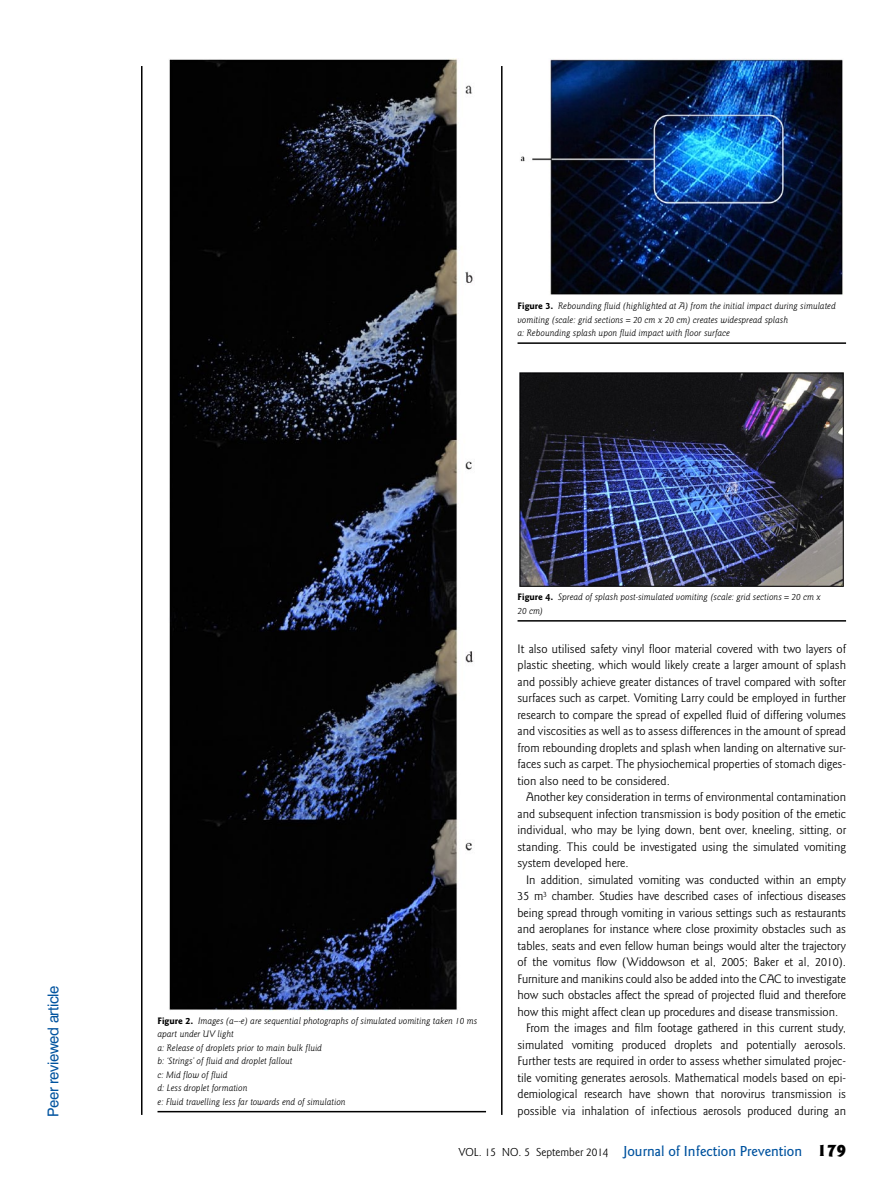
<style>
.page{position:relative;width:893px;height:1191px;background:#fff}
.page>*{position:absolute;margin:0;border:0;box-sizing:border-box;transform-origin:0 0}
.t1{font:500 15px "Goudy Sans Std";color:#00539f}
.t2{font:15px "Swiss 721 BT";letter-spacing:-.025em;color:#00539f}
.t3{font:12.75px/16.5px "Goudy Sans Std";letter-spacing:-.005em;color:#000;text-align:justify}
.t4{font:italic 9.75px/13.5px "Goudy Sans Std";color:#000}
.s1{font-weight:700;font-style:normal}
.s2{font-weight:400;font-size:12px;color:#000}
.s3{font-weight:900;font-size:18px;color:#000}
</style>
<div class="page">
<hr style="left:501px;top:66px;width:1px;height:1049px;background:#000">
<hr style="left:141px;top:66px;width:1px;height:1049px;background:#000">
<hr style="left:158px;top:1110px;width:328px;height:2px;background:#000">
<img style="left:169px;top:59px;width:305px;height:951px">
<hr style="left:518px;top:342px;width:328px;height:2px;background:#000">
<img style="left:520px;top:59px;width:323px;height:236px">
<hr style="left:518px;top:620px;width:328px;height:1px;background:#000">
<img style="left:520px;top:372px;width:324px;height:215px">
<p class="t4" style="left:518px;top:299px;width:320px"><span class="s1">Figure 3.</span> Rebounding fluid (highlighted at A) from the initial impact during simulated vomiting (scale: grid sections = 20 cm x 20 cm) creates widespread splash<br>a: Rebounding splash upon fluid impact with floor surface</p>
<p class="t2" style="left:44px;top:1116px;width:133px;rotate:-90deg">Peer reviewed article</p>
<p class="t4" style="left:158px;top:1013px;width:321px"><span class="s1">Figure 2.</span> Images (a–-e) are sequential photographs of simulated vomiting taken 10 ms apart under UV light<br>a: Release of droplets prior to main bulk fluid<br>b: ‘Strings’ of fluid and droplet fallout<br>c: Mid flow of fluid<br>d: Less droplet formation<br>e: Fluid travelling less far towards end of simulation</p>
<p class="t4" style="left:518px;top:590px;width:305px"><span class="s1">Figure 4.</span> Spread of splash post-simulated vomiting (scale: grid sections = 20 cm x<br>20 cm)</p>
<p class="t3" style="left:518px;top:640px;width:330px">It also utilised safety vinyl floor material covered with two layers of plastic sheeting, which would likely create a larger amount of splash and possibly achieve greater distances of travel compared with softer surfaces such as carpet. Vomiting Larry could be employed in further research to compare the spread of expelled fluid of differing volumes and viscosities as well as to assess differences in the amount of spread from rebounding droplets and splash when landing on alternative sur&shy;faces such as carpet. The physiochemical properties of stomach diges&shy;tion also need to be considered.</p>
<p class="t3" style="left:518px;top:789px;width:330px;text-indent:9px">Another key consideration in terms of environmental contamination and subsequent infection transmission is body position of the emetic individual, who may be lying down, bent over, kneeling, sitting, or standing. This could be investigated using the simulated vomiting system developed here.</p>
<p class="t3" style="left:526px;top:871px;width:321px">In addition, simulated vomiting was conducted within an empty</p>
<p class="t3" style="left:518px;top:888px;width:330px">35 m<sup>3</sup> chamber. Studies have described cases of infectious diseases</p>
<p class="t3" style="left:517px;top:904px;width:330px">being spread through vomiting in various settings such as restaurants</p>
<p class="t3" style="left:517px;top:921px;width:330px">and aeroplanes for instance where close proximity obstacles such as</p>
<p class="t3" style="left:517px;top:937px;width:330px">tables, seats and even fellow human beings would alter the trajectory</p>
<p class="t3" style="left:517px;top:954px;width:330px">of the vomitus flow (Widdowson et al, 2005; Baker et al, 2010).</p>
<p class="t3" style="left:517px;top:970px;width:330px">Furniture and manikins could also be added into the CAC to investigate</p>
<p class="t3" style="left:517px;top:987px;width:330px">how such obstacles affect the spread of projected fluid and therefore</p>
<p class="t3" style="left:517px;top:1003px;width:322px">how this might affect clean up procedures and disease transmission.</p>
<p class="t3" style="left:526px;top:1020px;width:321px">From the images and film footage gathered in this current study,</p>
<p class="t3" style="left:517px;top:1036px;width:330px">simulated vomiting produced droplets and potentially aerosols.</p>
<p class="t3" style="left:517px;top:1053px;width:330px">Further tests are required in order to assess whether simulated projec-</p>
<p class="t3" style="left:517px;top:1069px;width:330px">tile vomiting generates aerosols. Mathematical models based on epi-</p>
<p class="t3" style="left:517px;top:1086px;width:330px">demiological research have shown that norovirus transmission is</p>
<p class="t3" style="left:517px;top:1102px;width:330px">possible via inhalation of infectious aerosols produced during an</p>
<p class="t1" style="left:459px;top:1142px;width:389px"><span class="s2">VOL. 15 NO. 5 September 2014</span> Journal of Infection Prevention <span class="s3">179</span></p>
</div>
